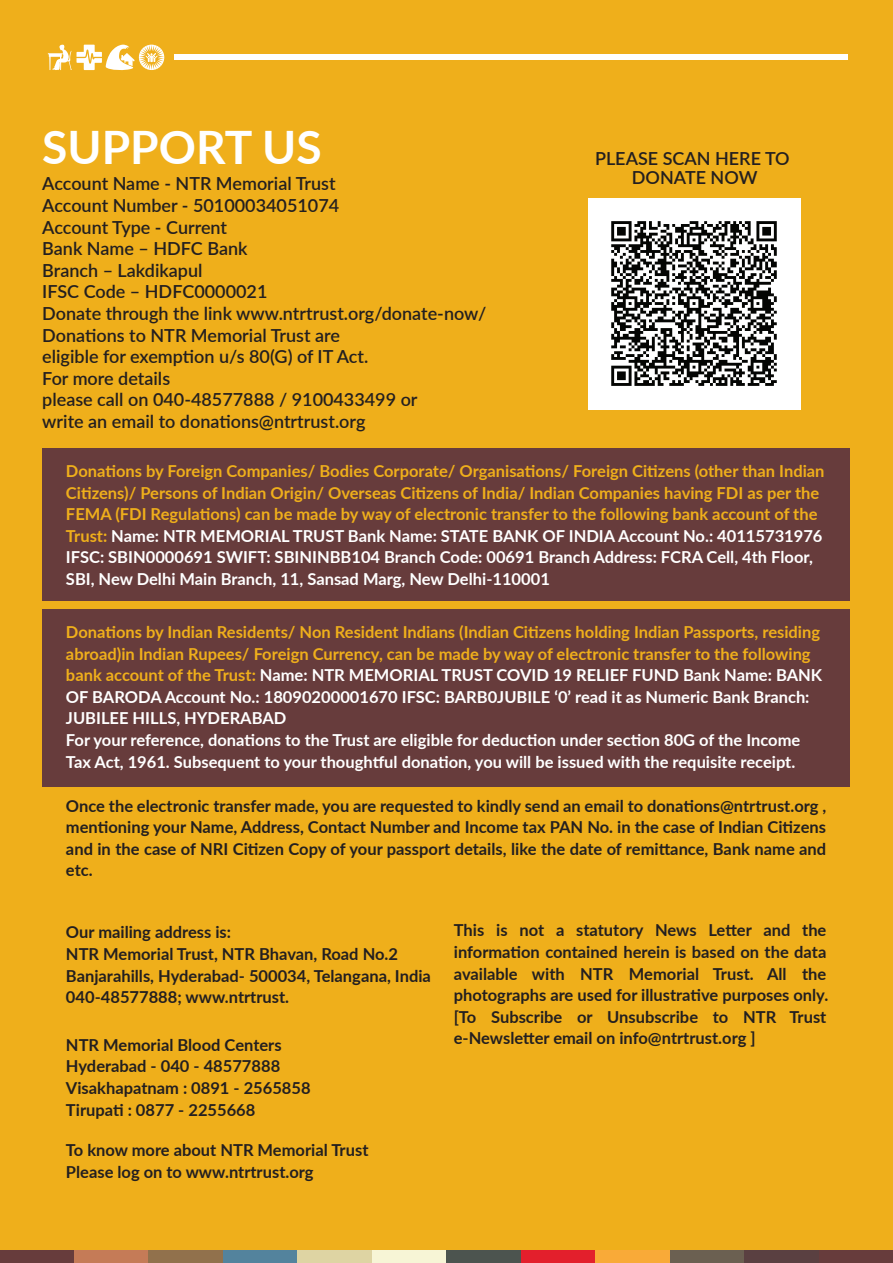
<style>
.page{position:relative;width:893px;height:1263px;background:#efaf1b}
.page>*{position:absolute;margin:0;border:0;box-sizing:border-box;transform-origin:0 0}
.t1{font:700 46.05px "Lato";color:#fff}
.t2{font:600 18px/21.6px "Lato";color:#231f20}
.t3{font:700 16.5px/21.6px "Lato";color:#231f20}
.t4{font:700 16.5px/21.6px "Lato";color:#fff}
.t5{font:700 16.5px/21.6px "Lato";color:#efaf1b}
.s1{color:#fff}
.s2{color:#efaf1b}
</style>
<div class="page">
<div style="left:174px;top:55px;width:673px;height:5px;background:#fff"></div>
<svg style="left:48px;top:45px;width:116px;height:26px"></svg>
<div style="left:0;top:1250px;width:74px;height:13px;background:#673c3c"></div>
<div style="left:74px;top:1250px;width:75px;height:13px;background:#c57b57"></div>
<div style="left:149px;top:1250px;width:74px;height:13px;background:#91714c"></div>
<div style="left:223px;top:1250px;width:75px;height:13px;background:#53839d"></div>
<div style="left:298px;top:1250px;width:74px;height:13px;background:#ded4a3"></div>
<div style="left:372px;top:1250px;width:74px;height:13px;background:#f7f5d6"></div>
<div style="left:446px;top:1250px;width:75px;height:13px;background:#4c544f"></div>
<div style="left:521px;top:1250px;width:74px;height:13px;background:#e31f2c"></div>
<div style="left:595px;top:1250px;width:75px;height:13px;background:#f9aa38"></div>
<div style="left:670px;top:1250px;width:74px;height:13px;background:#6b6051"></div>
<div style="left:744px;top:1250px;width:75px;height:13px;background:#5a4041"></div>
<div style="left:819px;top:1250px;width:74px;height:13px;background:#673c3c"></div>
<div style="left:42px;top:448px;width:808px;height:153px;background:#673c3c"></div>
<div style="left:42px;top:609px;width:808px;height:178px;background:#673c3c"></div>
<img style="left:589px;top:198px;width:211px;height:212px">
<h1 class="t1" style="left:42px;top:121px;width:281px">SUPPORT US</h1>
<p class="t2" style="left:595px;top:149px;width:196px">PLEASE SCAN HERE TO</p>
<p class="t2" style="left:42px;top:175px;width:295px">Account Name - NTR Memorial Trust</p>
<p class="t2" style="left:632px;top:168px;width:127px">DONATE NOW</p>
<p class="t2" style="left:42px;top:196px;width:446px">Account Number - 50100034051074<br>Account Type - Current<br>Bank Name – HDFC Bank<br>Branch – Lakdikapul<br>IFSC Code – HDFC0000021<br>Donate through the link www.ntrtrust.org/donate-now/<br>Donations to NTR Memorial Trust are<br>eligible for exemption u/s 80(G) of IT Act.<br>For more details<br>please call on 040-48577888 / 9100433499 or<br>write an email to donations@ntrtrust.org</p>
<p class="t5" style="left:66px;top:459px;width:760px">Donations by Foreign Companies/ Bodies Corporate/ Organisations/ Foreign Citizens (other than Indian Citizens)/ Persons of Indian Origin/ Overseas Citizens of India/ Indian Companies having FDI as per the FEMA (FDI Regulations) can be made by way of electronic transfer to the following bank account of the Trust: <span class="s1">Name: NTR MEMORIAL TRUST Bank Name: STATE BANK OF INDIA Account No.: 40115731976<br>IFSC: SBIN0000691 SWIFT: SBININBB104 Branch Code: 00691 Branch Address: FCRA Cell, 4th Floor, SBI, New Delhi Main Branch, 11, Sansad Marg, New Delhi-110001</span></p>
<p class="t4" style="left:66px;top:620px;width:758px"><span class="s2">Donations by Indian Residents/ Non Resident Indians (Indian Citizens holding Indian Passports, residing abroad)in Indian Rupees/ Foreign Currency, can be made by way of electronic transfer to the following bank account of the Trust:</span> Name: NTR MEMORIAL TRUST COVID 19 RELIEF FUND Bank Name: BANK OF BARODA Account No.: 18090200001670 IFSC: BARB0JUBILE ‘0’ read it as Numeric Bank Branch:<br>JUBILEE HILLS, HYDERABAD<br>For your reference, donations to the Trust are eligible for deduction under section 80G of the Income Tax Act, 1961. Subsequent to your thoughtful donation, you will be issued with the requisite receipt.</p>
<p class="t3" style="left:66px;top:794px;width:762px;text-align:justify">Once the electronic transfer made, you are requested to kindly send an email to donations@ntrtrust.org , mentioning your Name, Address, Contact Number and Income tax PAN No. in the case of Indian Citizens and in the case of NRI Citizen Copy of your passport details, like the date of remittance, Bank name and etc.</p>
<p class="t3" style="left:66px;top:921px;width:366px">Our mailing address is:<br>NTR Memorial Trust, NTR Bhavan, Road No.2<br>Banjarahills, Hyderabad- 500034, Telangana, India 040-48577888; www.ntrtrust.</p>
<p class="t3" style="left:66px;top:1033px;width:246px">NTR Memorial Blood Centers<br>Hyderabad - 040 - 48577888<br>Visakhapatnam : 0891 - 2565858<br>Tirupati : 0877 - 2255668</p>
<p class="t3" style="left:66px;top:1139px;width:304px">To know more about NTR Memorial Trust<br>Please log on to www.ntrtrust.org</p>
<p class="t3" style="left:454px;top:919px;width:376px;text-align:justify">This is not a statutory News Letter and the information contained herein is based on the data available with NTR Memorial Trust. All the photographs are used for illustrative purposes only. [To Subscribe or Unsubscribe to NTR Trust e-Newsletter email on info@ntrtrust.org ]</p>
</div>
